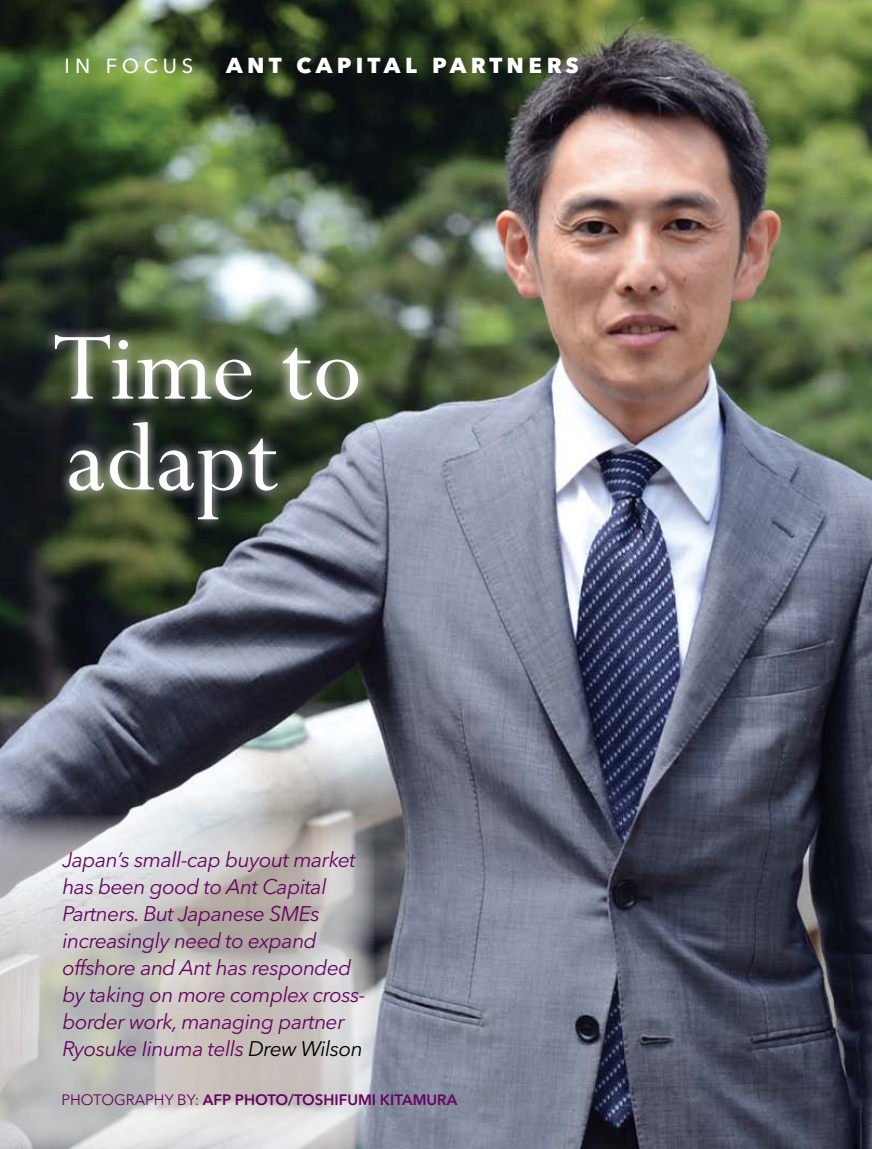
<style>
.page{position:relative;width:872px;height:1149px;background:#fff}
.page>*{position:absolute;margin:0;border:0;box-sizing:border-box;transform-origin:0 0}
.t1{font:107.1px/90.8px "Perpetua MT Pro";letter-spacing:.01em;color:#fff}
.t2{font:700 27px "Avenir Next LT Pro";letter-spacing:.215em;color:#fff}
.t3{font:italic 21px/27px "Avenir Next LT Pro";letter-spacing:-.025em;color:#650360}
.t4{font:600 15px "Avenir Next LT Pro";color:#650360}
.t5{font:15px "Avenir Next LT Pro";color:#650360}
.s1{font-weight:400}
.s2{color:#000}
</style>
<div class="page">
<img style="left:0;top:0;width:872px;height:1148px">
<svg style="left:0;top:814px;width:374px;height:334px;background:#c5c3c1"></svg>
<div style="left:43px;top:323px;width:326px;height:206px;background:#fff;opacity:.9"></div>
<p class="t2" style="left:64px;top:47px;width:517px"><span class="s1">in focus</span> ant capital par tner s</p>
<h1 class="t1" style="left:52px;top:323px;width:311px">Time to adapt</h1>
<p class="t3" style="left:62px;top:845px;width:305px">Japan’s small-cap buyout market has been good to Ant Capital<br>Partners. But Japanese SMEs increasingly need to expand offshore and Ant has responded by taking on more complex cross&shy;border work, managing partner<br>Ryosuke Iinuma tells <span class="s2">Drew Wilson</span></p>
<p class="t5" style="left:61px;top:1090px;width:20px">Photography</p>
<p class="t4" style="left:177px;top:1090px;width:148px"><span class="s1">by:</span> AFP Ph oto/Toshifumi</p>
<p class="t4" style="left:380px;top:1090px;width:21px">Kitamura</p>
</div>
